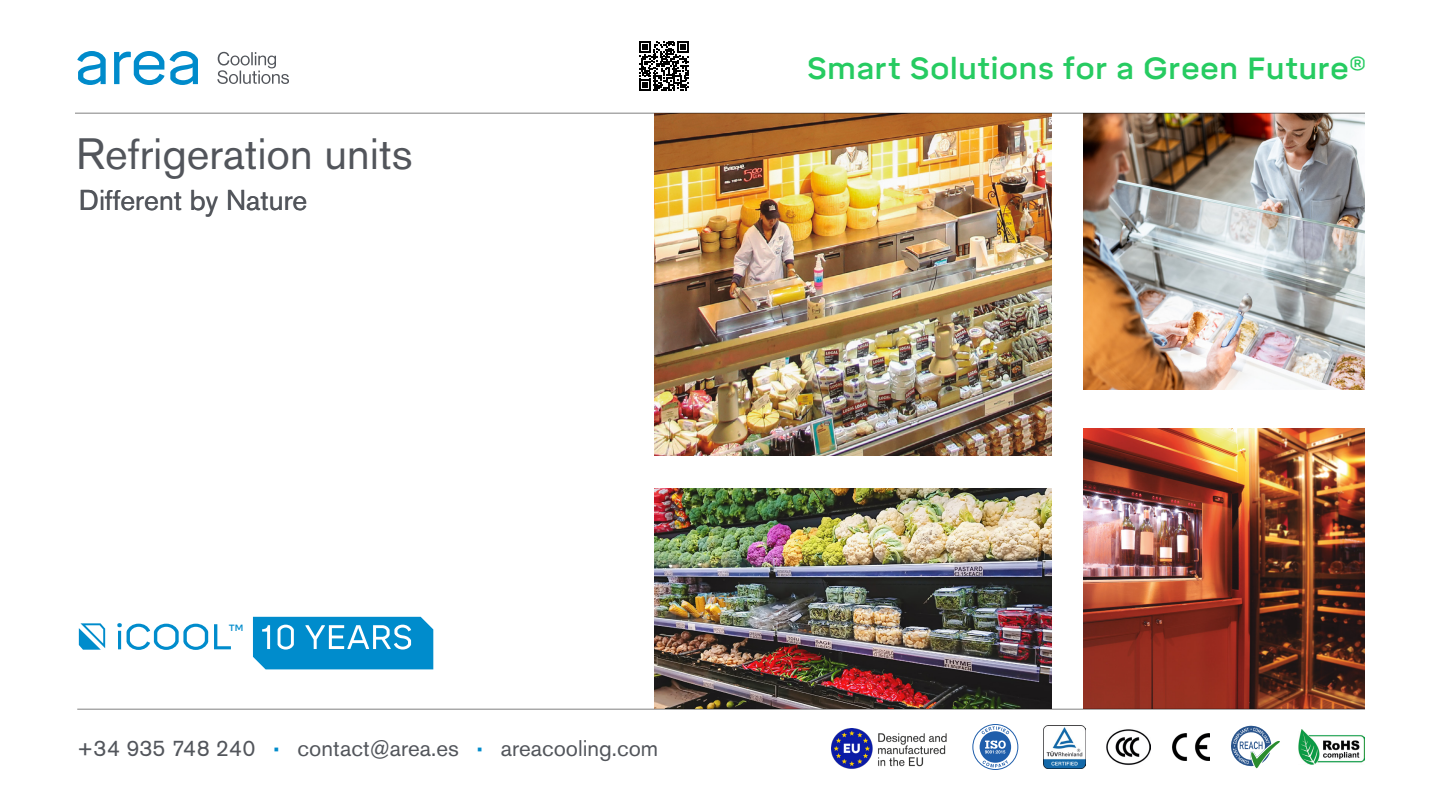
<style>
.page{position:relative;width:1440px;height:810px;background:#fff}
.page>*{position:absolute;margin:0;border:0;box-sizing:border-box;transform-origin:0 0}
.t1{font:43.5px "Akzidenz Grotesk Pro";color:#52555b}
.t2{font:500 30.38px "Mikro";letter-spacing:.01em;color:#26cb61}
.t3{font:28.5px "Akzidenz Grotesk Pro";color:#52555b}
.t4{font:22.5px "Akzidenz Grotesk Pro";color:#52555b}
.t5{font:500 9px "Mikro";color:#008bcb}
.s1{font-family:"Akzidenz Grotesk BQ";font-weight:700;color:#008bcb}
</style>
<div class="page">
<hr style="left:75px;top:113px;width:1290px;height:1px;background:#808080">
<svg style="left:217px;top:52px;width:72px;height:32px"></svg>
<svg style="left:77px;top:51px;width:121px;height:34px"></svg>
<hr style="left:77px;top:709px;width:1288px;height:1px;background:#808080">
<img style="left:1298px;top:729px;width:67px;height:36px">
<img style="left:1172px;top:734px;width:38px;height:26px">
<img style="left:1107px;top:729px;width:44px;height:36px">
<img style="left:1043px;top:726px;width:43px;height:42px">
<svg style="left:973px;top:724px;width:45px;height:46px"></svg>
<div style="left:972px;top:724px;width:46px;height:46px;border:1px solid #1f5eab;border-radius:50%"></div>
<svg style="left:980px;top:726px;width:31px;height:42px"></svg>
<svg style="left:1231px;top:725px;width:49px;height:43px"></svg>
<img style="left:832px;top:729px;width:115px;height:40px">
<svg style="left:639px;top:41px;width:50px;height:50px"></svg>
<svg style="left:253px;top:617px;width:180px;height:52px"></svg>
<svg style="left:79px;top:623px;width:26px;height:27px"></svg>
<svg style="left:117px;top:623px;width:91px;height:27px"></svg>
<svg style="left:214px;top:624px;width:17px;height:25px"></svg>
<img style="left:655px;top:113px;width:397px;height:343px">
<img style="left:655px;top:489px;width:397px;height:220px">
<img style="left:1084px;top:113px;width:281px;height:276px">
<img style="left:1084px;top:428px;width:281px;height:281px">
<h1 class="t1" style="left:76px;top:126px;width:338px">Refrigeration units</h1>
<p class="t3" style="left:79px;top:182px;width:230px">Different by Nature</p>
<h2 class="t2" style="left:807px;top:51px;width:560px">Smart Solutions for a Green Future®</h2>
<p class="t5" style="left:229px;top:622px;width:16px">TM</p>
<p class="t4" style="left:77px;top:733px;width:583px">+34 935 748 240 <span class="s1">·</span> contact@area.es <span class="s1">·</span> areacooling.com</p>
</div>
